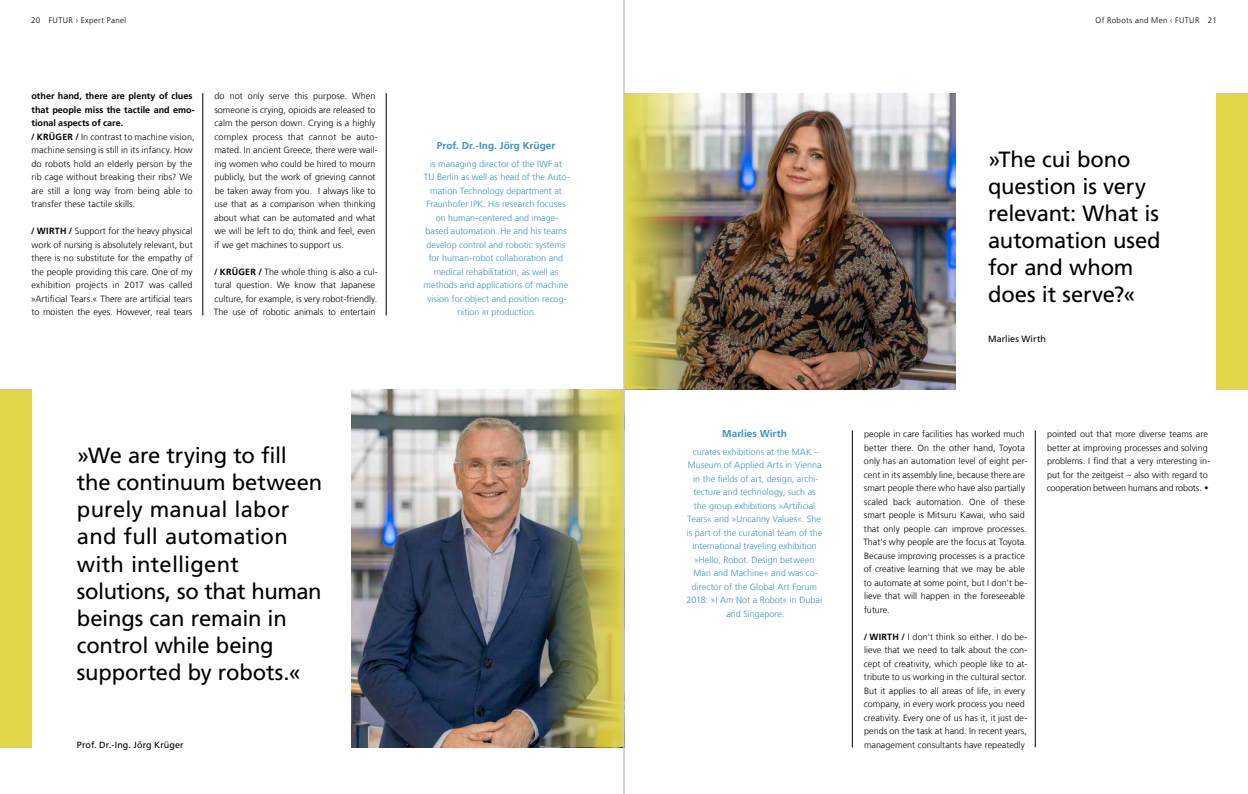
<style>
.page{position:relative;width:1248px;height:794px;background:#fff}
.page>*{position:absolute;margin:0;border:0;box-sizing:border-box;transform-origin:0 0}
.t1{font:22px/27px "Frutiger LT Com";letter-spacing:-.01em;color:#000}
.t2{font:700 10px "Frutiger LT Com";letter-spacing:.005em;color:#3b92c3}
.t3{font:300 9px/13.5px "Frutiger LT Com";letter-spacing:.005em;color:#000}
.t4{font:300 9px/13.5px "Frutiger LT Com";letter-spacing:.005em;color:#3b92c3;text-align:center}
.t5{font:9px "Frutiger LT Com";letter-spacing:.01em;color:#000}
.t6{font:300 8px "Frutiger LT Com";letter-spacing:.045em;color:#000}
.s1{font-weight:700}
</style>
<div class="page">
<hr style="left:202px;top:93px;width:1px;height:222px;background:#000">
<hr style="left:386px;top:93px;width:1px;height:222px;background:#000">
<hr style="left:852px;top:430px;width:1px;height:317px;background:#000">
<hr style="left:1034px;top:430px;width:1px;height:317px;background:#000">
<img style="left:624px;top:93px;width:331px;height:296px">
<img style="left:351px;top:389px;width:193px;height:358px">
<img style="left:624px;top:94px;width:79px;height:295px">
<img style="left:544px;top:389px;width:79px;height:358px">
<div style="left:0;top:389px;width:31px;height:358px;background:#e0d647"></div>
<div style="left:1216px;top:93px;width:31px;height:296px;background:#e0d647"></div>
<hr style="left:623px;top:0;width:1px;height:794px;background:#c6c6c6">
<p class="t6" style="left:31px;top:16px;width:96px">20 FUTUR › Expert Panel</p>
<p class="t6" style="left:1095px;top:16px;width:123px">Of Robots and Men ‹ FUTUR 21</p>
<p class="t3" style="left:31px;top:90px;width:165px"><span class="s1">other hand, there are plenty of clues that people miss the tactile and emo&shy;tional aspects of care.<br>/ KRÜGER /</span> In contrast to machine vision, machine sensing is still in its infancy. How do robots hold an elderly person by the rib cage without breaking their ribs? We are still a long way from being able to transfer these tactile skills.</p>
<p class="t3" style="left:31px;top:225px;width:164px;text-align:justify"><span class="s1">/ WIRTH /</span> Support for the heavy physical work of nursing is absolutely relevant, but there is no substitute for the empathy of the people providing this care. One of my exhibition projects in 2017 was called »Artificial Tears.« There are artificial tears to moisten the eyes. However, real tears</p>
<p class="t3" style="left:214px;top:90px;width:165px">do not only serve this purpose. When someone is crying, opioids are released to calm the person down. Crying is a highly complex process that cannot be auto&shy;mated. In ancient Greece, there were wail&shy;ing women who could be hired to mourn publicly, but the work of grieving cannot be taken away from you. I always like to use that as a comparison when thinking about what can be automated and what we will be left to do, think and feel, even if we get machines to support us.</p>
<p class="t3" style="left:214px;top:265px;width:165px"><span class="s1">/ KRÜGER /</span> The whole thing is also a cul&shy;tural question. We know that Japanese culture, for example, is very robot-friendly.<br>The use of robotic animals to entertain</p>
<p class="t2" style="left:437px;top:140px;width:120px">Prof. Dr.-Ing. Jörg Krüger</p>
<p class="t4" style="left:423px;top:157px;width:148px">is managing director of the IWF at<br>TU Berlin as well as head of the Auto&shy;mation Technology department at Fraunhofer IPK. His research focuses on human-centered and image&shy;based automation. He and his teams develop control and robotic systems for human-robot collaboration and medical rehabilitation, as well as methods and applications of machine vision for object and position recog&shy;nition in production.</p>
<h1 class="t1" style="left:77px;top:442px;width:247px">»We are trying to fill the continuum between purely manual labor and full automation with intelligent solutions, so that human beings can remain in control while being supported by robots.«</h1>
<p class="t5" style="left:77px;top:739px;width:108px">Prof. Dr.-Ing. Jörg Krüger</p>
<p class="t2" style="left:722px;top:428px;width:66px">Marlies Wirth</p>
<p class="t4" style="left:686px;top:445px;width:137px">curates exhibitions at the MAK –<br>Museum of Applied Arts in Vienna in the fields of art, design, archi&shy;tecture and technology, such as the group exhibitions »Artificial<br>Tears« and »Uncanny Values«. She is part of the curatorial team of the international traveling exhibition »Hello, Robot. Design between<br>Man and Machine« and was co&shy;director of the Global Art Forum<br>2018: »I Am Not a Robot« in Dubai and Singapore.</p>
<h1 class="t1" style="left:988px;top:146px;width:174px">»The cui bono question is very relevant: What is automation used for and whom does it serve?«</h1>
<p class="t5" style="left:988px;top:334px;width:59px">Marlies Wirth</p>
<p class="t3" style="left:863px;top:427px;width:165px">people in care facilities has worked much better there. On the other hand, Toyota only has an automation level of eight per&shy;cent in its assembly line, because there are smart people there who have also partially scaled back automation. One of these smart people is Mitsuru Kawai, who said that only people can improve processes.<br>That's why people are the focus at Toyota.<br>Because improving processes is a practice of creative learning that we may be able to automate at some point, but I don't be&shy;lieve that will happen in the foreseeable future.</p>
<p class="t3" style="left:863px;top:630px;width:165px"><span class="s1">/ WIRTH /</span> I don't think so either. I do be&shy;lieve that we need to talk about the con&shy;cept of creativity, which people like to at&shy;tribute to us working in the cultural sector.<br>But it applies to all areas of life, in every company, in every work process you need creativity. Every one of us has it, it just de&shy;pends on the task at hand. In recent years, management consultants have repeatedly</p>
<p class="t3" style="left:1046px;top:427px;width:165px">pointed out that more diverse teams are better at improving processes and solving problems. I find that a very interesting in&shy;put for the zeitgeist – also with regard to cooperation between humans and robots.</p>
</div>
